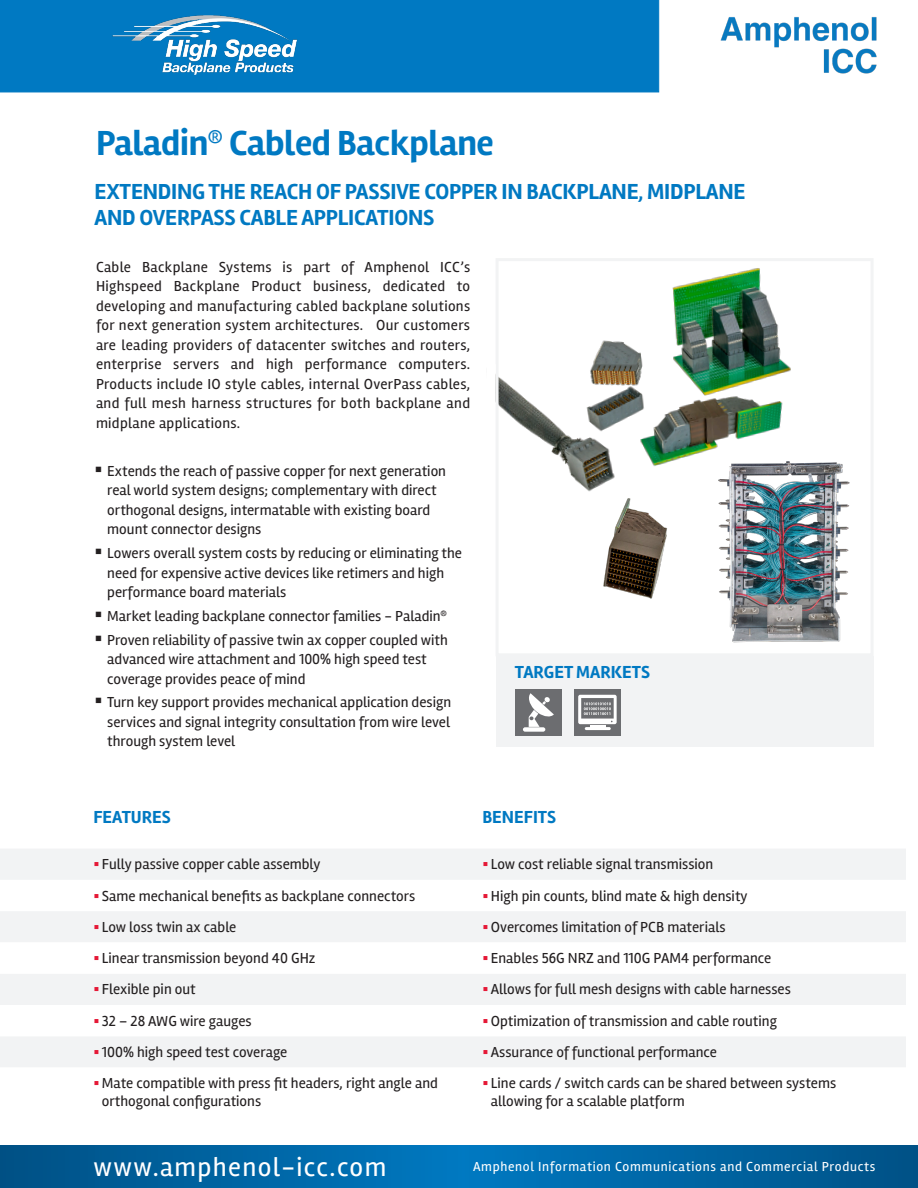
<style>
.page{position:relative;width:918px;height:1188px;background:#fff}
.page>*{position:absolute;margin:0;border:0;box-sizing:border-box;transform-origin:0 0}
.t1{font:700 36px "Rambla";letter-spacing:-.01em;color:#0079c2}
.t2{font:27px "Rambla";letter-spacing:.05em;color:#fff}
.t3{font:700 22.5px "Rambla";letter-spacing:-.01em;color:#0079c2}
.t4{font:700 18px "Rambla";color:#0079c2}
.t5{font:15px/19.5px "Rambla";color:#231f20}
.t6{font:13.5px "Rambla";letter-spacing:.05em;color:#fff}
.s1{color:#e51836}
</style>
<div class="page">
<div style="left:0;top:0;width:659px;height:92px;background:#0079c2"></div>
<svg style="left:0;top:1145px;width:918px;height:26px;background:#0064a2"></svg>
<svg style="left:0;top:1171px;width:918px;height:17px;background:#0064a2"></svg>
<img style="left:107px;top:3px;width:206px;height:80px">
<img style="left:720px;top:17px;width:157px;height:57px">
<div style="left:0;top:849px;width:906px;height:31px;background:#f2f3f4"></div>
<svg style="left:0;top:911px;width:906px;height:156px;fill:#f2f3f4"></svg>
<img style="left:603px;top:539px;width:63px;height:60px">
<div style="left:496px;top:657px;width:378px;height:90px;background:#f2f3f4"></div>
<img style="left:702px;top:462px;width:160px;height:195px">
<img style="left:500px;top:268px;width:305px;height:271px">
<div style="left:496px;top:258px;width:378px;height:398px;border:3px solid #f2f3f4"></div>
<div style="left:574px;top:689px;width:46px;height:46px;background:#6c6d70"></div>
<hr style="left:585px;top:727px;width:26px;height:3px;background:#fff;border-radius:2px">
<svg style="left:578px;top:695px;width:39px;height:32px"></svg>
<div style="left:515px;top:689px;width:46px;height:47px;background:#6c6d70"></div>
<div style="left:523px;top:727px;width:22px;height:5px;background:#fff;border-radius:2px"></div>
<svg style="left:528px;top:693px;width:26px;height:34px"></svg>
<div style="left:486px;top:364px;width:10px;height:40px;background:#fff;border:1px solid #fff"></div>
<p class="t1" style="left:96px;top:122px;width:399px">Paladin<sup>®</sup> Cabled Backplane</p>
<p class="t3" style="left:95px;top:179px;width:653px">EXTENDING THE REACH OF PASSIVE COPPER IN BACKPLANE, MIDPLANE</p>
<p class="t3" style="left:95px;top:204px;width:341px">AND OVERPASS CABLE APPLICATIONS</p>
<p class="t5" style="left:96px;top:257px;width:376px;text-align:justify">Cable Backplane Systems is part of Amphenol ICC’s Highspeed Backplane Product business, dedicated to developing and manufacturing cabled backplane solutions for next generation system architectures. Our customers are leading providers of datacenter switches and routers, enterprise servers and high performance computers.<br>Products include IO style cables, internal OverPass cables, and full mesh harness structures for both backplane and midplane applications.</p>
<p class="t5" style="left:107px;top:461px;width:340px;text-indent:-13px">▪ Extends the reach of passive copper for next generation real world system designs; complementary with direct orthogonal designs, intermatable with existing board mount connector designs</p>
<p class="t5" style="left:107px;top:543px;width:356px;text-indent:-13px">▪ Lowers overall system costs by reducing or eliminating the need for expensive active devices like retimers and high performance board materials</p>
<p class="t5" style="left:95px;top:606px;width:354px">▪ Market leading backplane connector families - Paladin<sup>®</sup></p>
<p class="t5" style="left:107px;top:630px;width:342px;text-indent:-13px">▪ Proven reliability of passive twin ax copper coupled with advanced wire attachment and 100% high speed test coverage provides peace of mind</p>
<p class="t5" style="left:107px;top:693px;width:345px;text-align:justify;text-indent:-13px">▪ Turn key support provides mechanical application design services and signal integrity consultation from wire level through system level</p>
<p class="t4" style="left:515px;top:661px;width:137px">TARGET MARKETS</p>
<p class="t4" style="left:93px;top:806px;width:79px">FEATURES</p>
<p class="t4" style="left:482px;top:806px;width:75px">BENEFITS</p>
<p class="t5" style="left:93px;top:854px;width:229px"><span class="s1">▪</span> Fully passive copper cable assembly</p>
<p class="t5" style="left:482px;top:854px;width:232px"><span class="s1">▪</span> Low cost reliable signal transmission</p>
<p class="t5" style="left:93px;top:886px;width:323px"><span class="s1">▪</span> Same mechanical benefits as backplane connectors</p>
<p class="t5" style="left:482px;top:886px;width:267px"><span class="s1">▪</span> High pin counts, blind mate &amp; high density</p>
<p class="t5" style="left:93px;top:917px;width:145px"><span class="s1">▪</span> Low loss twin ax cable</p>
<p class="t5" style="left:482px;top:917px;width:245px"><span class="s1">▪</span> Overcomes limitation of PCB materials</p>
<p class="t5" style="left:93px;top:948px;width:224px"><span class="s1">▪</span> Linear transmission beyond 40 GHz</p>
<p class="t5" style="left:482px;top:948px;width:290px"><span class="s1">▪</span> Enables 56G NRZ and 110G PAM4 performance</p>
<p class="t5" style="left:93px;top:980px;width:104px"><span class="s1">▪</span> Flexible pin out</p>
<p class="t5" style="left:482px;top:980px;width:310px"><span class="s1">▪</span> Allows for full mesh designs with cable harnesses</p>
<p class="t5" style="left:93px;top:1011px;width:160px"><span class="s1">▪</span> 32 – 28 AWG wire gauges</p>
<p class="t5" style="left:482px;top:1011px;width:296px"><span class="s1">▪</span> Optimization of transmission and cable routing</p>
<p class="t5" style="left:93px;top:1042px;width:196px"><span class="s1">▪</span> 100% high speed test coverage</p>
<p class="t5" style="left:482px;top:1042px;width:236px"><span class="s1">▪</span> Assurance of functional performance</p>
<p class="t5" style="left:102px;top:1074px;width:338px;line-height:18px;text-indent:-9px"><span class="s1">▪</span> Mate compatible with press fit headers, right angle and orthogonal configurations</p>
<p class="t5" style="left:491px;top:1074px;width:347px;line-height:18px;text-indent:-9px"><span class="s1">▪</span> Line cards / switch cards can be shared between systems allowing for a scalable platform</p>
<h2 class="t2" style="left:94px;top:1151px;width:294px">www.amphenol-icc.com</h2>
<p class="t6" style="left:473px;top:1159px;width:404px">Amphenol Information Communications and Commercial Products</p>
</div>
